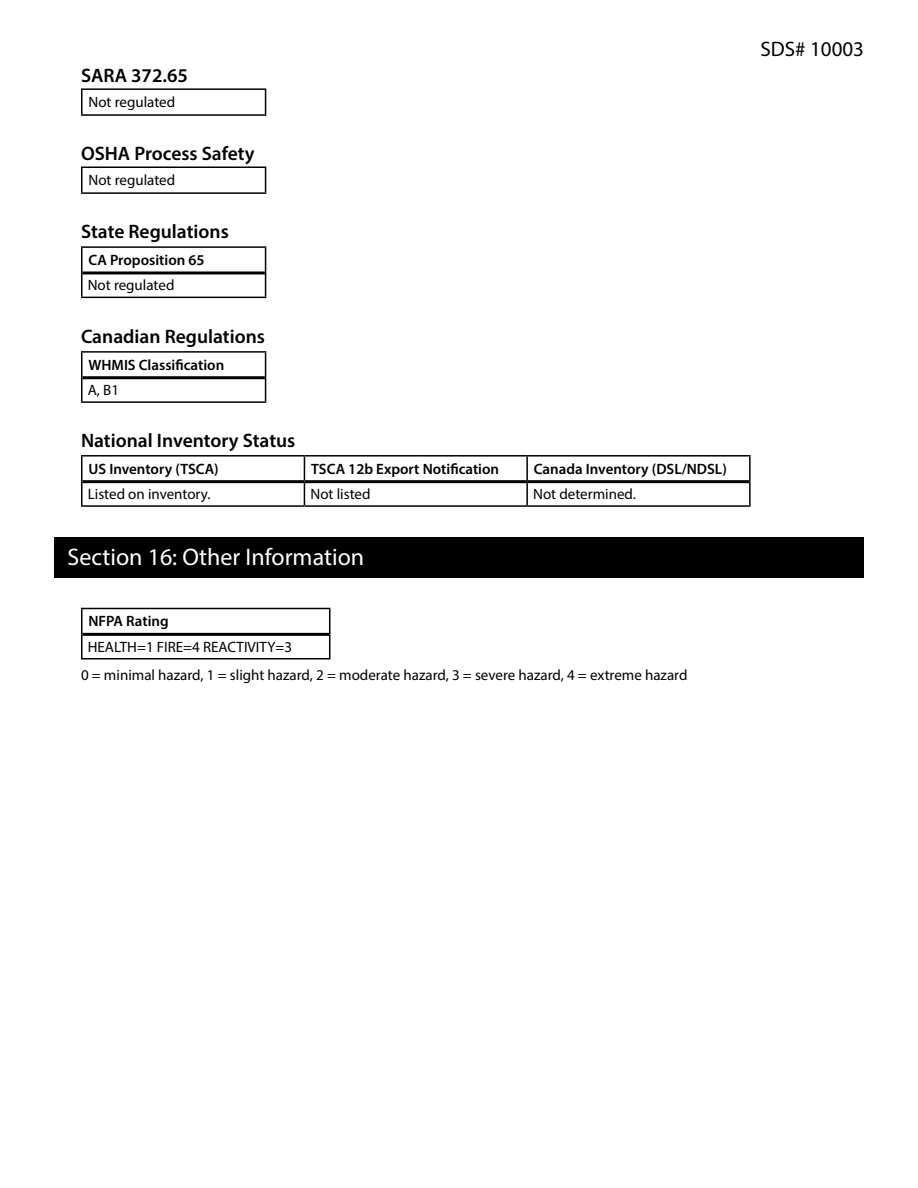
<style>
.page{position:relative;width:918px;height:1188px;background:#fff}
.page>*{position:absolute;margin:0;border:0;box-sizing:border-box;transform-origin:0 0}
.t1{font:24px "Myriad Pro";color:#fff}
.t2{font:21px "Myriad Pro";color:#000}
.t3{font:600 19.5px "Myriad Pro";color:#000}
.t4{font:15px "Myriad Pro";color:#000}
.t5{font:600 15px "Myriad Pro";color:#000}
</style>
<div class="page">
<hr style="left:81px;top:455px;width:223px;height:2px;background:#000">
<hr style="left:304px;top:455px;width:223px;height:2px;background:#000">
<hr style="left:527px;top:455px;width:224px;height:2px;background:#000">
<hr style="left:526px;top:457px;width:2px;height:23px;background:#000">
<hr style="left:749px;top:457px;width:2px;height:25px;background:#000">
<svg style="left:81px;top:457px;width:1px;height:48px"></svg>
<svg style="left:304px;top:457px;width:1px;height:48px"></svg>
<hr style="left:526px;top:483px;width:2px;height:22px;background:#000">
<hr style="left:749px;top:482px;width:2px;height:23px;background:#000">
<hr style="left:81px;top:505px;width:223px;height:2px;background:#000">
<hr style="left:304px;top:505px;width:223px;height:2px;background:#000">
<hr style="left:527px;top:505px;width:224px;height:2px;background:#000">
<hr style="left:82px;top:480px;width:222px;height:3px;background:#000">
<hr style="left:304px;top:480px;width:223px;height:3px;background:#000">
<hr style="left:527px;top:480px;width:222px;height:3px;background:#000">
<hr style="left:81px;top:608px;width:249px;height:1px;background:#000">
<svg style="left:81px;top:609px;width:1px;height:49px"></svg>
<svg style="left:329px;top:609px;width:1px;height:49px"></svg>
<hr style="left:81px;top:658px;width:249px;height:1px;background:#000">
<hr style="left:82px;top:633px;width:247px;height:3px;background:#000">
<div style="left:54px;top:537px;width:810px;height:41px;background:#000"></div>
<hr style="left:81px;top:246px;width:185px;height:2px;background:#000">
<svg style="left:81px;top:248px;width:1px;height:49px"></svg>
<svg style="left:265px;top:248px;width:1px;height:49px"></svg>
<hr style="left:81px;top:297px;width:185px;height:1px;background:#000">
<hr style="left:82px;top:271px;width:183px;height:3px;background:#000">
<hr style="left:81px;top:351px;width:185px;height:2px;background:#000">
<svg style="left:81px;top:353px;width:1px;height:48px"></svg>
<svg style="left:265px;top:353px;width:1px;height:48px"></svg>
<hr style="left:81px;top:401px;width:185px;height:2px;background:#000">
<hr style="left:82px;top:376px;width:183px;height:3px;background:#000">
<hr style="left:81px;top:88px;width:185px;height:2px;background:#000">
<svg style="left:81px;top:90px;width:1px;height:24px"></svg>
<svg style="left:265px;top:90px;width:1px;height:24px"></svg>
<hr style="left:81px;top:114px;width:185px;height:2px;background:#000">
<hr style="left:81px;top:166px;width:185px;height:2px;background:#000">
<svg style="left:81px;top:168px;width:1px;height:24px"></svg>
<svg style="left:265px;top:168px;width:1px;height:24px"></svg>
<hr style="left:81px;top:192px;width:185px;height:2px;background:#000">
<h3 class="t3" style="left:81px;top:63px;width:109px">SARA 372.65</h3>
<p class="t4" style="left:88px;top:93px;width:88px">Not regulated</p>
<h3 class="t3" style="left:81px;top:141px;width:175px">OSHA Process Safety</h3>
<p class="t4" style="left:88px;top:171px;width:88px">Not regulated</p>
<h3 class="t3" style="left:81px;top:219px;width:149px">State Regulations</h3>
<p class="t5" style="left:88px;top:251px;width:118px">CA Proposition 65</p>
<p class="t4" style="left:88px;top:276px;width:88px">Not regulated</p>
<h3 class="t3" style="left:81px;top:324px;width:186px">Canadian Regulations</h3>
<p class="t5" style="left:88px;top:355px;width:137px">WHMIS Classification</p>
<p class="t4" style="left:88px;top:381px;width:33px">A, B1</p>
<h3 class="t3" style="left:81px;top:428px;width:216px">National Inventory Status</h3>
<p class="t5" style="left:88px;top:459px;width:132px">US Inventory (TSCA)</p>
<p class="t5" style="left:311px;top:459px;width:189px">TSCA 12b Export Notification</p>
<p class="t5" style="left:534px;top:459px;width:194px">Canada Inventory (DSL/NDSL)</p>
<p class="t4" style="left:88px;top:485px;width:124px">Listed on inventory.</p>
<p class="t4" style="left:310px;top:485px;width:62px">Not listed</p>
<p class="t4" style="left:533px;top:485px;width:104px">Not determined.</p>
<h1 class="t1" style="left:68px;top:542px;width:298px">Section 16: Other Information</h1>
<p class="t5" style="left:88px;top:612px;width:82px">NFPA Rating</p>
<p class="t4" style="left:88px;top:637px;width:206px">HEALTH=1 FIRE=4 REACTIVITY=3</p>
<p class="t4" style="left:81px;top:666px;width:608px">0 = minimal hazard, 1 = slight hazard, 2 = moderate hazard, 3 = severe hazard, 4 = extreme hazard</p>
<h2 class="t2" style="left:761px;top:36px;width:105px">SDS# 10003</h2>
</div>
